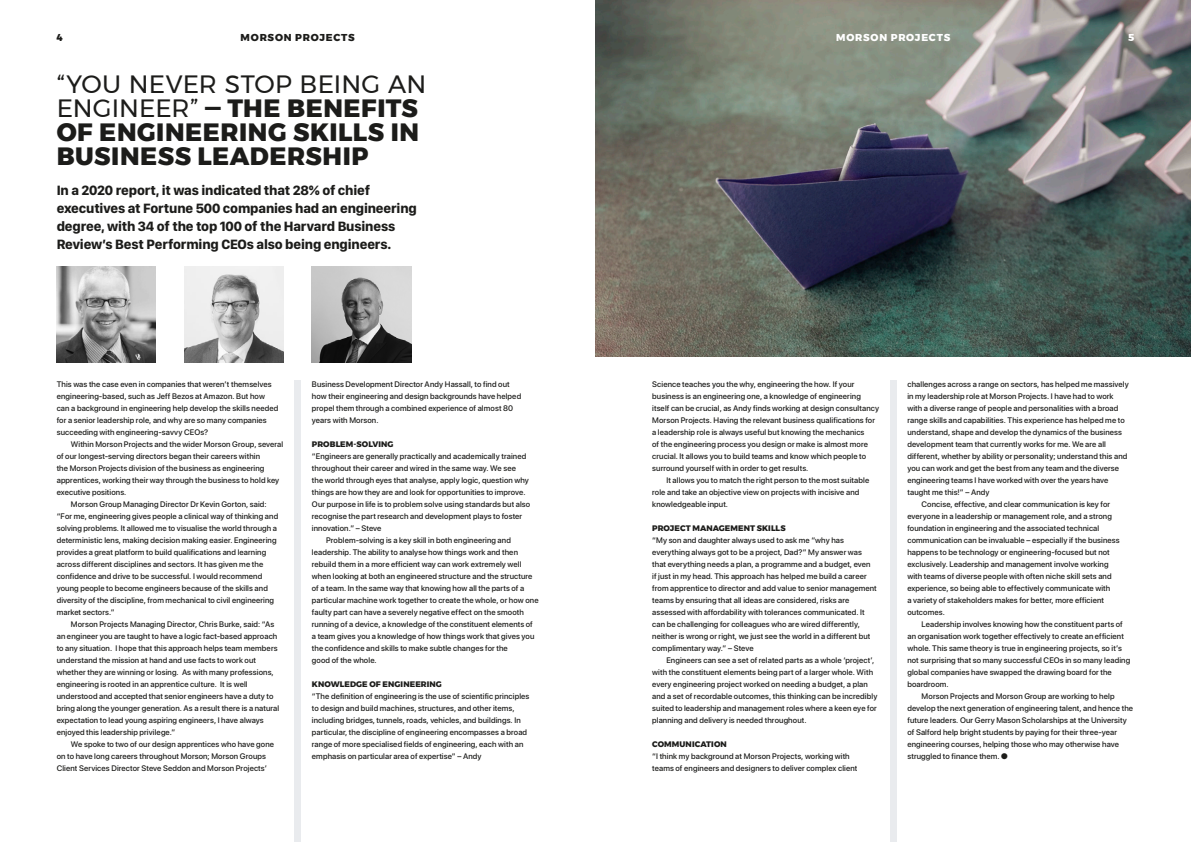
<style>
.page{position:relative;width:1191px;height:842px;background:#fff}
.page>*{position:absolute;margin:0;border:0;box-sizing:border-box;transform-origin:0 0}
.t1{font:25px/24px "Montserrat";letter-spacing:.005em;color:#1c1c1a}
.t2{font:800 25px/24px "Montserrat";letter-spacing:.025em;color:#1c1c1a}
.t3{font:700 14px/18px "SF Compact Display";letter-spacing:-.01em;color:#1c1c1a}
.t4{font:800 10px "Montserrat";letter-spacing:.075em;color:#1c1c1a}
.t5{font:800 10px "Montserrat";letter-spacing:.075em;color:#fff}
.t6{font:500 8px/12px "SF Pro Display";letter-spacing:.015em;color:#1c1c1a}
.t7{font:800 8px "Montserrat";letter-spacing:.015em;color:#1c1c1a}
.s1{font-weight:800}
</style>
<div class="page">
<img style="left:595px;top:0;width:596px;height:357px">
<div style="left:890px;top:381px;width:6px;height:461px;background:#e9ebee"></div>
<div style="left:295px;top:381px;width:6px;height:461px;background:#e9ebee"></div>
<img style="left:57px;top:267px;width:99px;height:96px">
<img style="left:184px;top:267px;width:99px;height:96px">
<img style="left:312px;top:267px;width:99px;height:96px">
<p class="t4" style="left:57px;top:30px;width:8px">4</p>
<p class="t4" style="left:241px;top:30px;width:116px">MORSON PROJECTS</p>
<p class="t5" style="left:836px;top:30px;width:116px">MORSON PROJECTS</p>
<p class="t5" style="left:1128px;top:30px;width:8px">5</p>
<p class="t1" style="left:57px;top:72px;width:371px">“YOU NEVER STOP BEING AN<br>ENGINEER” <span class="s1">— THE BENEFITS</span></p>
<p class="t2" style="left:57px;top:120px;width:364px">OF ENGINEERING SKILLS IN<br>BUSINESS LEADERSHIP</p>
<p class="t3" style="left:57px;top:180px;width:315px">In a 2020 report, it was indicated that 28% of chief</p>
<p class="t3" style="left:57px;top:198px;width:362px">executives at Fortune 500 companies had an engineering degree, with 34 of the top 100 of the Harvard Business</p>
<p class="t3" style="left:57px;top:234px;width:336px">Review’s Best Performing CEOs also being engineers.</p>
<p class="t6" style="left:57px;top:378px;width:223px">This was the case even in companies that weren’t themselves engineering-based, such as Jeff Bezos at Amazon. But how can a background in engineering help develop the skills needed for a senior leadership role, and why are so many companies succeeding with engineering-savvy CEOs?</p>
<p class="t6" style="left:57px;top:438px;width:228px;text-indent:14px">Within Morson Projects and the wider Morson Group, several of our longest-serving directors began their careers within<br>the Morson Projects division of the business as engineering apprentices, working their way through the business to hold key executive positions.</p>
<p class="t6" style="left:57px;top:498px;width:223px;text-indent:14px">Morson Group Managing Director Dr Kevin Gorton, said: “For me, engineering gives people a clinical way of thinking and solving problems. It allowed me to visualise the world through a deterministic lens, making decision making easier. Engineering provides a great platform to build qualifications and learning across different disciplines and sectors. It has given me the confidence and drive to be successful. I would recommend young people to become engineers because of the skills and diversity of the discipline, from mechanical to civil engineering market sectors.”</p>
<p class="t6" style="left:57px;top:618px;width:224px;text-indent:14px">Morson Projects Managing Director, Chris Burke, said: “As an engineer you are taught to have a logic fact-based approach to any situation. I hope that this approach helps team members understand the mission at hand and use facts to work out whether they are winning or losing. As with many professions, engineering is rooted in an apprentice culture. It is well understood and accepted that senior engineers have a duty to bring along the younger generation. As a result there is a natural expectation to lead young aspiring engineers, I have always enjoyed this leadership privilege.”</p>
<p class="t6" style="left:57px;top:738px;width:219px;text-indent:14px">We spoke to two of our design apprentices who have gone on to have long careers throughout Morson; Morson Groups<br>Client Services Director Steve Seddon and Morson Projects’</p>
<p class="t6" style="left:312px;top:378px;width:199px">Business Development Director Andy Hassall, to find out</p>
<p class="t6" style="left:312px;top:390px;width:211px">how their engineering and design backgrounds have helped propel them through a combined experience of almost 80</p>
<p class="t6" style="left:312px;top:414px;width:68px">years with Morson.</p>
<p class="t7" style="left:312px;top:437px;width:83px">PROBLEM-SOLVING</p>
<p class="t6" style="left:312px;top:450px;width:220px">“Engineers are generally practically and academically trained throughout their career and wired in the same way. We see<br>the world through eyes that analyse, apply logic, question why things are how they are and look for opportunities to improve.<br>Our purpose in life is to problem solve using standards but also recognise the part research and development plays to foster innovation.” – Steve</p>
<p class="t6" style="left:312px;top:534px;width:228px;text-indent:14px">Problem-solving is a key skill in both engineering and leadership. The ability to analyse how things work and then rebuild them in a more efficient way can work extremely well when looking at both an engineered structure and the structure of a team. In the same way that knowing how all the parts of a particular machine work together to create the whole, or how one faulty part can have a severely negative effect on the smooth running of a device, a knowledge of the constituent elements of a team gives you a knowledge of how things work that gives you the confidence and skills to make subtle changes for the</p>
<p class="t6" style="left:312px;top:654px;width:66px">good of the whole.</p>
<p class="t7" style="left:312px;top:677px;width:131px">KNOWLEDGE OF ENGINEERING</p>
<p class="t6" style="left:312px;top:690px;width:219px">“The definition of engineering is the use of scientific principles to design and build machines, structures, and other items, including bridges, tunnels, roads, vehicles, and buildings. In particular, the discipline of engineering encompasses a broad range of more specialised fields of engineering, each with an emphasis on particular area of expertise” – Andy</p>
<p class="t6" style="left:652px;top:378px;width:228px">Science teaches you the why, engineering the how. If your business is an engineering one, a knowledge of engineering itself can be crucial, as Andy finds working at design consultancy Morson Projects. Having the relevant business qualifications for a leadership role is always useful but knowing the mechanics<br>of the engineering process you design or make is almost more crucial. It allows you to build teams and know which people to surround yourself with in order to get results.</p>
<p class="t6" style="left:652px;top:474px;width:219px;text-indent:14px">It allows you to match the right person to the most suitable role and take an objective view on projects with incisive and knowledgeable input.</p>
<p class="t7" style="left:652px;top:521px;width:135px">PROJECT MANAGEMENT SKILLS</p>
<p class="t6" style="left:652px;top:534px;width:226px">“My son and daughter always used to ask me “why has everything always got to be a project, Dad?” My answer was that everything needs a plan, a programme and a budget, even if just in my head. This approach has helped me build a career from apprentice to director and add value to senior management teams by ensuring that all ideas are considered, risks are assessed with affordability with tolerances communicated. It can be challenging for colleagues who are wired differently, neither is wrong or right, we just see the world in a different but complimentary way.” – Steve</p>
<p class="t6" style="left:652px;top:654px;width:227px;text-indent:14px">Engineers can see a set of related parts as a whole ‘project’, with the constituent elements being part of a larger whole. With every engineering project worked on needing a budget, a plan and a set of recordable outcomes, this thinking can be incredibly suited to leadership and management roles where a keen eye for planning and delivery is needed throughout.</p>
<p class="t7" style="left:652px;top:737px;width:76px">COMMUNICATION</p>
<p class="t6" style="left:652px;top:750px;width:207px">“I think my background at Morson Projects, working with teams of engineers and designers to deliver complex client</p>
<p class="t6" style="left:907px;top:378px;width:223px">challenges across a range on sectors, has helped me massively in my leadership role at Morson Projects. I have had to work with a diverse range of people and personalities with a broad range skills and capabilities. This experience has helped me to understand, shape and develop the dynamics of the business development team that currently works for me. We are all different, whether by ability or personality; understand this and you can work and get the best from any team and the diverse engineering teams I have worked with over the years have</p>
<p class="t6" style="left:907px;top:486px;width:84px">taught me this!” – Andy</p>
<p class="t6" style="left:907px;top:498px;width:214px;text-indent:14px">Concise, effective, and clear communication is key for everyone in a leadership or management role, and a strong foundation in engineering and the associated technical communication can be invaluable – especially if the business happens to be technology or engineering-focused but not exclusively. Leadership and management involve working with teams of diverse people with often niche skill sets and experience, so being able to effectively communicate with<br>a variety of stakeholders makes for better, more efficient outcomes.</p>
<p class="t6" style="left:907px;top:618px;width:224px;text-indent:14px">Leadership involves knowing how the constituent parts of an organisation work together effectively to create an efficient whole. This same theory is true in engineering projects, so it’s not surprising that so many successful CEOs in so many leading global companies have swapped the drawing board for the boardroom.</p>
<p class="t6" style="left:907px;top:690px;width:227px;text-indent:14px">Morson Projects and Morson Group are working to help develop the next generation of engineering talent, and hence the future leaders. Our Gerry Mason Scholarships at the University of Salford help bright students by paying for their three-year engineering courses, helping those who may otherwise have struggled to finance them. ●</p>
</div>
